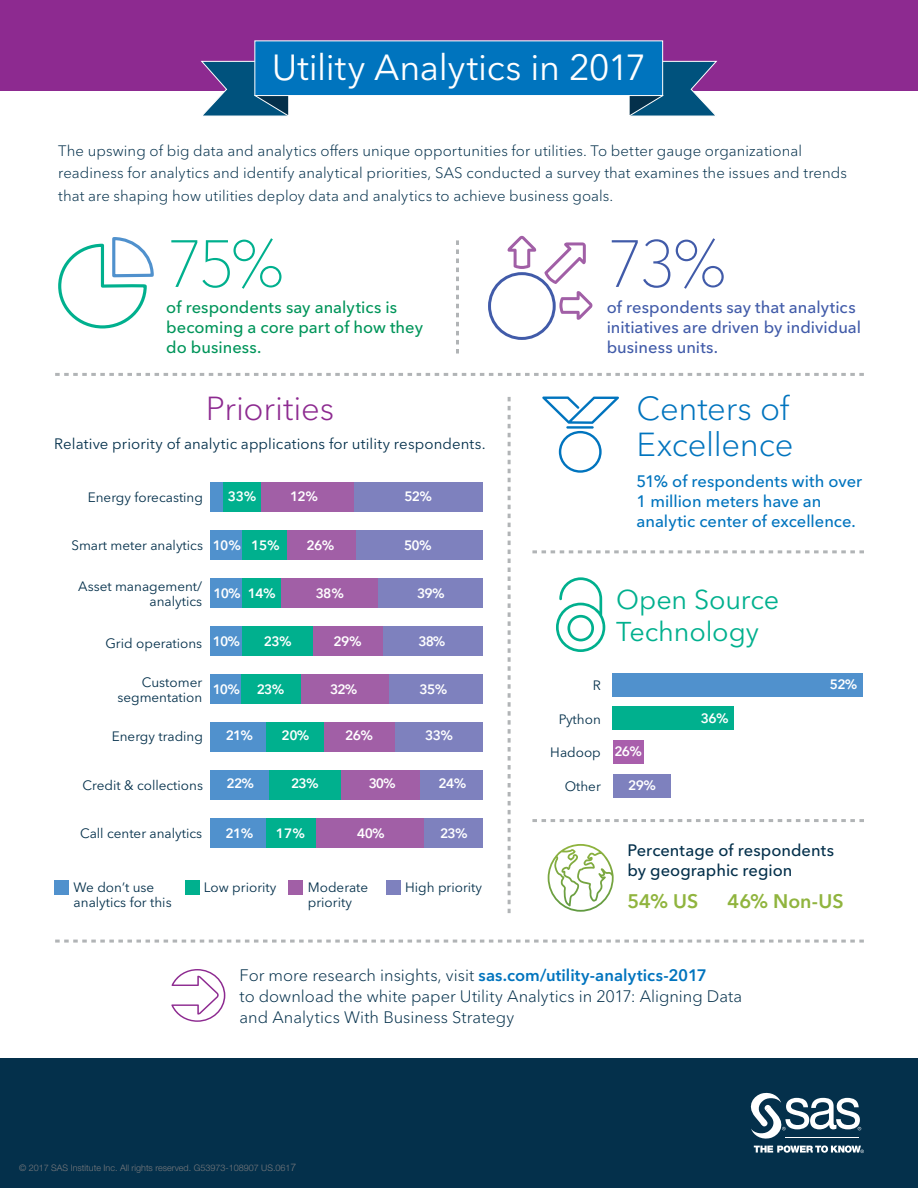
<style>
.page{position:relative;width:918px;height:1188px;background:#fff}
.page>*{position:absolute;margin:0;border:0;box-sizing:border-box;transform-origin:0 0}
.t1{font:100 66px "Avenir Next W1 G";color:#00b08e}
.t2{font:100 66px "Avenir Next W1 G";color:#415ba9}
.t3{font:36px "Avenir Next W1 G";letter-spacing:-.01em;color:#fff}
.t4{font:300 33px/36px "Avenir Next W1 G";letter-spacing:-.01em;color:#0074be}
.t5{font:300 33px "Avenir Next W1 G";letter-spacing:-.005em;color:#8d2a90}
.t6{font:27px/32.4px "Avenir Next W1 G";letter-spacing:-.005em;color:#00b08e}
.t7{font:600 19.5px "Avenir Next W1 G";letter-spacing:-.005em;color:#90b43e}
.t8{font:300 16.5px/21px "Avenir Next W1 G";color:#04304b}
.t9{font:500 16.5px/19.8px "Avenir Next W1 G";letter-spacing:.005em;color:#415ba9}
.t10{font:500 16.5px/19.8px "Avenir Next W1 G";color:#0074be}
.t11{font:500 16.5px/19.8px "Avenir Next W1 G";color:#00955a}
.t12{font:500 16.5px/19.5px "Avenir Next W1 G";color:#04304b}
.t13{font:300 15px/22.5px "Avenir Next W1 G";letter-spacing:.005em;color:#04304b}
.t14{font:15px "Avenir Next W1 G";letter-spacing:.005em;color:#04304b}
.t15{font:13.5px/15px "Avenir Next W1 G";color:#04304b;text-align:right}
.t16{font:600 13.5px "Avenir Next W1 G";letter-spacing:-.05em;color:#fff}
.t17{font:300 9px "Helvetica Neue LT Std";color:#77787b}
.s1{font-weight:600;color:#fff}
.s2{font-weight:600;color:#0074be}
.s3{font-size:10.5px}
</style>
<div class="page">
<svg style="left:456px;top:240px;width:3px;height:114px"></svg>
<svg style="left:55px;top:373px;width:809px;height:3px"></svg>
<svg style="left:55px;top:940px;width:809px;height:3px"></svg>
<svg style="left:532px;top:819px;width:332px;height:3px"></svg>
<svg style="left:532px;top:550px;width:332px;height:3px"></svg>
<svg style="left:556px;top:577px;width:49px;height:75px"></svg>
<div style="left:0;top:0;width:918px;height:91px;background:#8d2a90"></div>
<div style="left:0;top:1058px;width:918px;height:130px;background:#04304b"></div>
<svg style="left:750px;top:1092px;width:114px;height:61px"></svg>
<hr style="left:786px;top:1137px;width:73px;height:1px;background:#fff">
<svg style="left:629px;top:61px;width:88px;height:55px"></svg>
<svg style="left:201px;top:61px;width:88px;height:55px"></svg>
<div style="left:254px;top:40px;width:409px;height:56px;background:#0074be;border:1px solid #fff"></div>
<svg style="left:58px;top:237px;width:96px;height:92px"></svg>
<svg style="left:548px;top:844px;width:66px;height:68px"></svg>
<svg style="left:488px;top:236px;width:105px;height:104px"></svg>
<div style="left:212px;top:530px;width:271px;height:30px;background:#7e81be"></div>
<div style="left:212px;top:530px;width:143px;height:30px;background:#a15fa6"></div>
<div style="left:212px;top:530px;width:75px;height:30px;background:#00b08e"></div>
<div style="left:211px;top:530px;width:31px;height:30px;background:#5091cd"></div>
<div style="left:212px;top:626px;width:271px;height:30px;background:#7e81be"></div>
<div style="left:212px;top:626px;width:170px;height:30px;background:#a15fa6"></div>
<div style="left:212px;top:626px;width:100px;height:30px;background:#00b08e"></div>
<div style="left:211px;top:626px;width:31px;height:30px;background:#5091cd"></div>
<div style="left:212px;top:578px;width:271px;height:30px;background:#7e81be"></div>
<div style="left:212px;top:578px;width:166px;height:30px;background:#a15fa6"></div>
<div style="left:212px;top:578px;width:69px;height:30px;background:#00b08e"></div>
<div style="left:211px;top:578px;width:31px;height:30px;background:#5091cd"></div>
<div style="left:212px;top:818px;width:271px;height:30px;background:#7e81be"></div>
<div style="left:212px;top:818px;width:211px;height:30px;background:#a15fa6"></div>
<div style="left:212px;top:818px;width:104px;height:30px;background:#00b08e"></div>
<div style="left:211px;top:818px;width:55px;height:30px;background:#5091cd"></div>
<div style="left:212px;top:770px;width:271px;height:30px;background:#7e81be"></div>
<div style="left:212px;top:770px;width:207px;height:30px;background:#a15fa6"></div>
<div style="left:212px;top:770px;width:129px;height:30px;background:#00b08e"></div>
<div style="left:211px;top:770px;width:58px;height:30px;background:#5091cd"></div>
<div style="left:212px;top:674px;width:271px;height:30px;background:#7e81be"></div>
<div style="left:212px;top:674px;width:176px;height:30px;background:#a15fa6"></div>
<div style="left:212px;top:674px;width:89px;height:30px;background:#00b08e"></div>
<div style="left:211px;top:674px;width:30px;height:30px;background:#5091cd"></div>
<div style="left:54px;top:880px;width:14px;height:15px;background:#5091cd"></div>
<div style="left:185px;top:880px;width:14px;height:15px;background:#00b08e"></div>
<div style="left:289px;top:880px;width:14px;height:15px;background:#a15fa6"></div>
<div style="left:387px;top:880px;width:14px;height:15px;background:#7e81be"></div>
<div style="left:212px;top:482px;width:271px;height:30px;background:#7e81be"></div>
<div style="left:212px;top:482px;width:141px;height:30px;background:#a15fa6"></div>
<div style="left:212px;top:482px;width:48px;height:30px;background:#00b08e"></div>
<div style="left:211px;top:482px;width:12px;height:30px;background:#5091cd"></div>
<div style="left:212px;top:722px;width:271px;height:30px;background:#7e81be"></div>
<div style="left:212px;top:722px;width:183px;height:30px;background:#a15fa6"></div>
<div style="left:212px;top:722px;width:111px;height:30px;background:#00b08e"></div>
<div style="left:211px;top:722px;width:55px;height:30px;background:#5091cd"></div>
<div style="left:613px;top:673px;width:250px;height:23px;background:#5091cd"></div>
<div style="left:613px;top:707px;width:121px;height:23px;background:#00b08e"></div>
<div style="left:613px;top:740px;width:30px;height:24px;background:#a95fac"></div>
<div style="left:613px;top:774px;width:58px;height:23px;background:#7e81be"></div>
<svg style="left:542px;top:397px;width:77px;height:27px"></svg>
<svg style="left:559px;top:431px;width:43px;height:42px"></svg>
<hr style="left:566px;top:426px;width:28px;height:3px;background:#0074be">
<svg style="left:508px;top:397px;width:3px;height:516px"></svg>
<svg style="left:171px;top:969px;width:54px;height:53px"></svg>
<h2 class="t3" style="left:272px;top:46px;width:376px">Utility Analytics in 2017</h2>
<p class="t13" style="left:58px;top:139px;width:790px">The upswing of big data and analytics offers unique opportunities for utilities. To better gauge organizational readiness for analytics and identify analytical priorities, SAS conducted a survey that examines the issues and trends that are shaping how utilities deploy data and analytics to achieve business goals.</p>
<h1 class="t2" style="left:607px;top:225px;width:122px">73%</h1>
<p class="t9" style="left:607px;top:298px;width:256px">of respondents say that analytics initiatives are driven by individual business units.</p>
<h1 class="t1" style="left:166px;top:225px;width:120px">75%</h1>
<p class="t11" style="left:166px;top:298px;width:258px">of respondents say analytics is becoming a core part of how they do business.</p>
<h3 class="t5" style="left:206px;top:389px;width:130px">Priorities</h3>
<p class="t14" style="left:54px;top:435px;width:433px">Relative priority of analytic applications for utility respondents.</p>
<p class="t15" style="left:88px;top:490px;width:117px">Energy forecasting</p>
<p class="t16" style="left:228px;top:489px;width:30px">33%</p>
<p class="t16" style="left:290px;top:488px;width:30px">12%</p>
<p class="t16" style="left:404px;top:488px;width:29px">52%</p>
<p class="t15" style="left:71px;top:538px;width:210px">Smart meter analytics <span class="s1">10% 15%</span></p>
<p class="t16" style="left:307px;top:537px;width:29px">26%</p>
<p class="t16" style="left:404px;top:537px;width:29px">50%</p>
<p class="t15" style="left:78px;top:578px;width:126px">Asset management/ analytics</p>
<p class="t16" style="left:248px;top:585px;width:29px">14%</p>
<p class="t16" style="left:316px;top:585px;width:30px">38%</p>
<p class="t16" style="left:417px;top:585px;width:29px">39%</p>
<p class="t16" style="left:214px;top:585px;width:29px">10%</p>
<p class="t15" style="left:105px;top:636px;width:136px">Grid operations <span class="s1">10%</span></p>
<p class="t16" style="left:264px;top:633px;width:29px">23%</p>
<p class="t16" style="left:333px;top:633px;width:30px">29%</p>
<p class="t16" style="left:418px;top:633px;width:29px">38%</p>
<p class="t15" style="left:117px;top:674px;width:86px">Customer segmentation</p>
<p class="t16" style="left:213px;top:681px;width:73px">10% 23%</p>
<p class="t16" style="left:330px;top:681px;width:29px">32%</p>
<p class="t16" style="left:420px;top:681px;width:29px">35%</p>
<p class="t15" style="left:112px;top:728px;width:93px">Energy trading</p>
<p class="t16" style="left:226px;top:727px;width:29px">21%</p>
<p class="t16" style="left:281px;top:727px;width:30px">20%</p>
<p class="t16" style="left:345px;top:727px;width:29px">26%</p>
<p class="t16" style="left:425px;top:727px;width:29px">33%</p>
<p class="t15" style="left:82px;top:778px;width:122px">Credit &amp; collections</p>
<p class="t16" style="left:226px;top:775px;width:29px">22%</p>
<p class="t16" style="left:291px;top:775px;width:29px">23%</p>
<p class="t16" style="left:369px;top:775px;width:29px">30%</p>
<p class="t16" style="left:439px;top:775px;width:29px">24%</p>
<p class="t15" style="left:80px;top:826px;width:124px">Call center analytics</p>
<p class="t16" style="left:226px;top:825px;width:29px">21%</p>
<p class="t16" style="left:276px;top:825px;width:31px">17%</p>
<p class="t16" style="left:357px;top:825px;width:29px">40%</p>
<p class="t16" style="left:440px;top:825px;width:29px">23%</p>
<p class="t15" style="left:74px;top:880px;width:100px;text-align:left">We don’t use analytics for this</p>
<p class="t15" style="left:204px;top:880px;width:74px">Low priority</p>
<p class="t15" style="left:308px;top:880px;width:62px;text-align:left">Moderate priority</p>
<p class="t15" style="left:405px;top:880px;width:79px">High priority</p>
<h3 class="t4" style="left:637px;top:391px;width:158px">Centers of<br>Excellence</h3>
<p class="t10" style="left:637px;top:471px;width:227px">51% of respondents with over<br>1 million meters have an analytic center of excellence.</p>
<p class="t15" style="left:593px;top:678px;width:10px">R</p>
<p class="t15" style="left:559px;top:711px;width:44px">Python</p>
<p class="t15" style="left:550px;top:745px;width:52px">Hadoop</p>
<p class="t15" style="left:565px;top:778px;width:38px">Other</p>
<h3 class="t6" style="left:616px;top:583px;width:164px">Open Source<br>Technology</h3>
<p class="t16" style="left:614px;top:744px;width:29px">26%</p>
<p class="t16" style="left:628px;top:777px;width:29px">29%</p>
<p class="t16" style="left:701px;top:710px;width:29px">36%</p>
<p class="t16" style="left:830px;top:676px;width:29px">52%</p>
<p class="t12" style="left:627px;top:841px;width:208px">Percentage of respondents by geographic region</p>
<h3 class="t7" style="left:627px;top:890px;width:72px">54% US</h3>
<h3 class="t7" style="left:728px;top:890px;width:118px">46% Non-US</h3>
<p class="t8" style="left:240px;top:965px;width:504px">For more research insights, visit <span class="s2">sas.com/utility-analytics-2017<br></span>to download the white paper Utility Analytics in 2017: Aligning Data and Analytics With Business Strategy</p>
<p class="t17" style="left:19px;top:1162px;width:279px">© 2017 SAS Institute Inc. All rights reserved. G53973-108907 US.061<span class="s3">7</span></p>
</div>
